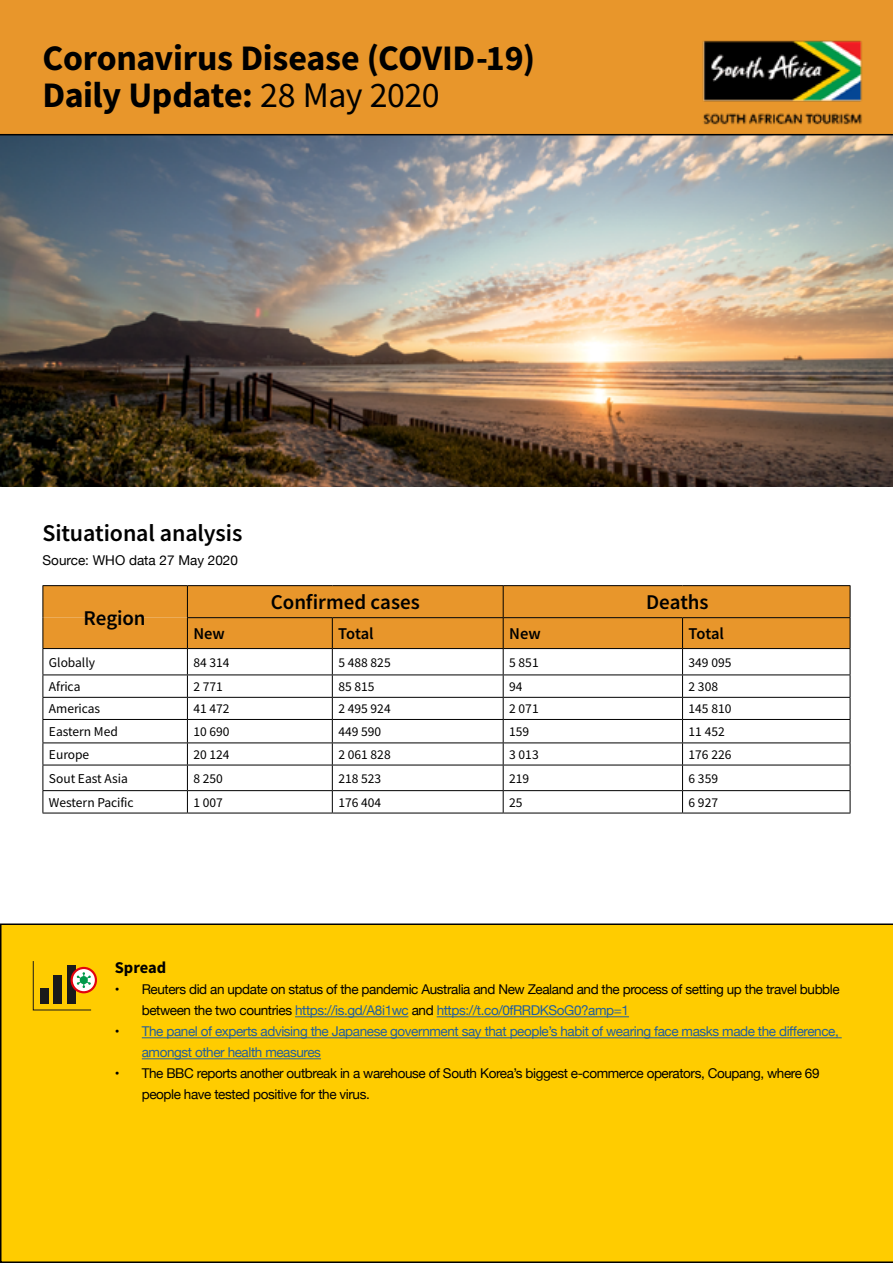
<style>
.page{position:relative;width:893px;height:1263px;background:#fff}
.page>*{position:absolute;margin:0;border:0;box-sizing:border-box;transform-origin:0 0}
.t1{font:36px/37px "Source Sans Variable";letter-spacing:.03em;color:#000}
.t2{font:24px "Source Sans Variable";letter-spacing:.025em;color:#000}
.t3{font:21px "Source Sans Variable";letter-spacing:.03em;color:#000}
.t4{font:16.5px "Source Sans Variable";letter-spacing:.03em;color:#000}
.t5{font:13.5px/21px "Helvetica Neue";letter-spacing:-.03em;color:#000}
.t6{font:13.5px "Source Sans Variable";letter-spacing:.025em;color:#000}
.t7{font:13.5px/21px "Helvetica Neue";letter-spacing:-.03em;color:#215e9e}
.t8{font:13.5px "Helvetica Neue";color:#000}
.s1{color:#215e9e}
.s2{color:#000}
</style>
<div class="page">
<img style="left:0;top:135px;width:893px;height:352px">
<div style="left:0;top:923px;width:893px;height:340px;background:#fc0"></div>
<div style="left:0;top:0;width:893px;height:134px;background:#e8962b"></div>
<hr style="left:0;top:134px;width:893px;height:1px;background:#000">
<hr style="left:43px;top:813px;width:144px;height:1px;background:#000">
<hr style="left:187px;top:813px;width:145px;height:1px;background:#000">
<hr style="left:332px;top:813px;width:171px;height:1px;background:#000">
<hr style="left:503px;top:813px;width:179px;height:1px;background:#000">
<hr style="left:43px;top:585px;width:144px;height:1px;background:#000">
<hr style="left:187px;top:585px;width:145px;height:1px;background:#000">
<hr style="left:332px;top:585px;width:171px;height:1px;background:#000">
<hr style="left:503px;top:585px;width:179px;height:1px;background:#000">
<hr style="left:682px;top:585px;width:168px;height:1px;background:#000">
<svg style="left:43px;top:586px;width:808px;height:227px"></svg>
<hr style="left:682px;top:813px;width:168px;height:1px;background:#000">
<hr style="left:295px;top:1016px;width:113px;height:1px;background:#215e9e">
<hr style="left:437px;top:1016px;width:192px;height:1px;background:#215e9e">
<hr style="left:142px;top:1037px;width:700px;height:1px;background:#215e9e">
<hr style="left:142px;top:1058px;width:179px;height:1px;background:#215e9e">
<svg style="left:72px;top:968px;width:24px;height:24px"></svg>
<div style="left:71px;top:967px;width:26px;height:26px;border:2px solid #e3030d;border-radius:50%"></div>
<svg style="left:33px;top:960px;width:59px;height:51px;background:#bb991f"></svg>
<img style="left:679px;top:40px;width:214px;height:101px">
<h1 class="t1" style="left:43px;top:39px;width:491px">Coronavirus Disease (COVID-19)<br>Daily Update: 28 May 2020</h1>
<h2 class="t2" style="left:43px;top:519px;width:201px">Situational analysis</h2>
<p class="t8" style="left:43px;top:551px;width:197px">Source: WHO data 27 May 2020</p>
<h3 class="t3" style="left:83px;top:605px;width:63px">Region</h3>
<h3 class="t3" style="left:271px;top:589px;width:150px">Confirmed cases</h3>
<h3 class="t3" style="left:646px;top:589px;width:63px">Deaths</h3>
<p class="t4" style="left:193px;top:624px;width:32px">New</p>
<p class="t4" style="left:338px;top:624px;width:36px">Total</p>
<p class="t4" style="left:509px;top:624px;width:32px">New</p>
<p class="t4" style="left:688px;top:624px;width:36px">Total</p>
<p class="t6" style="left:49px;top:654px;width:47px">Globally</p>
<p class="t6" style="left:193px;top:654px;width:37px">84 314</p>
<p class="t6" style="left:338px;top:654px;width:54px">5 488 825</p>
<p class="t6" style="left:509px;top:654px;width:31px">5 851</p>
<p class="t6" style="left:688px;top:654px;width:44px">349 095</p>
<p class="t6" style="left:49px;top:678px;width:33px">Africa</p>
<p class="t6" style="left:193px;top:678px;width:31px">2 771</p>
<p class="t6" style="left:338px;top:678px;width:37px">85 815</p>
<p class="t6" style="left:509px;top:678px;width:15px">94</p>
<p class="t6" style="left:688px;top:678px;width:31px">2 308</p>
<p class="t6" style="left:49px;top:701px;width:53px">Americas</p>
<p class="t6" style="left:193px;top:701px;width:37px">41 472</p>
<p class="t6" style="left:338px;top:701px;width:54px">2 495 924</p>
<p class="t6" style="left:509px;top:701px;width:31px">2 071</p>
<p class="t6" style="left:688px;top:701px;width:44px">145 810</p>
<p class="t6" style="left:49px;top:724px;width:70px">Eastern Med</p>
<p class="t6" style="left:193px;top:724px;width:37px">10 690</p>
<p class="t6" style="left:338px;top:724px;width:44px">449 590</p>
<p class="t6" style="left:509px;top:724px;width:21px">159</p>
<p class="t6" style="left:688px;top:724px;width:37px">11 452</p>
<p class="t6" style="left:49px;top:746px;width:42px">Europe</p>
<p class="t6" style="left:193px;top:746px;width:37px">20 124</p>
<p class="t6" style="left:338px;top:746px;width:54px">2 061 828</p>
<p class="t6" style="left:509px;top:746px;width:31px">3 013</p>
<p class="t6" style="left:688px;top:746px;width:44px">176 226</p>
<p class="t6" style="left:49px;top:770px;width:80px">Sout East Asia</p>
<p class="t6" style="left:193px;top:770px;width:31px">8 250</p>
<p class="t6" style="left:338px;top:770px;width:44px">218 523</p>
<p class="t6" style="left:509px;top:770px;width:21px">219</p>
<p class="t6" style="left:688px;top:770px;width:31px">6 359</p>
<p class="t6" style="left:49px;top:794px;width:86px">Western Pacific</p>
<p class="t6" style="left:193px;top:794px;width:31px">1 007</p>
<p class="t6" style="left:338px;top:794px;width:44px">176 404</p>
<p class="t6" style="left:509px;top:794px;width:15px">25</p>
<p class="t6" style="left:688px;top:794px;width:31px">6 927</p>
<p class="t4" style="left:115px;top:958px;width:53px">Spread</p>
<p class="t5" style="left:142px;top:980px;width:699px;text-indent:-27px">• Reuters did an update on status of the pandemic Australia and New Zealand and the process of setting up the travel bubble between the two countries <span class="s1">https://is.gd/A8i1wc</span> and <span class="s1">https://t.co/0fRRDKSoG0?amp=1</span></p>
<p class="t7" style="left:142px;top:1022px;width:698px;text-indent:-27px"><span class="s2">•</span> The panel of experts advising the Japanese government say that people’s habit of wearing face masks made the difference, amongst other health measures</p>
<p class="t5" style="left:142px;top:1064px;width:679px;text-indent:-27px">• The BBC reports another outbreak in a warehouse of South Korea’s biggest e-commerce operators, Coupang, where 69 people have tested positive for the virus.</p>
</div>
